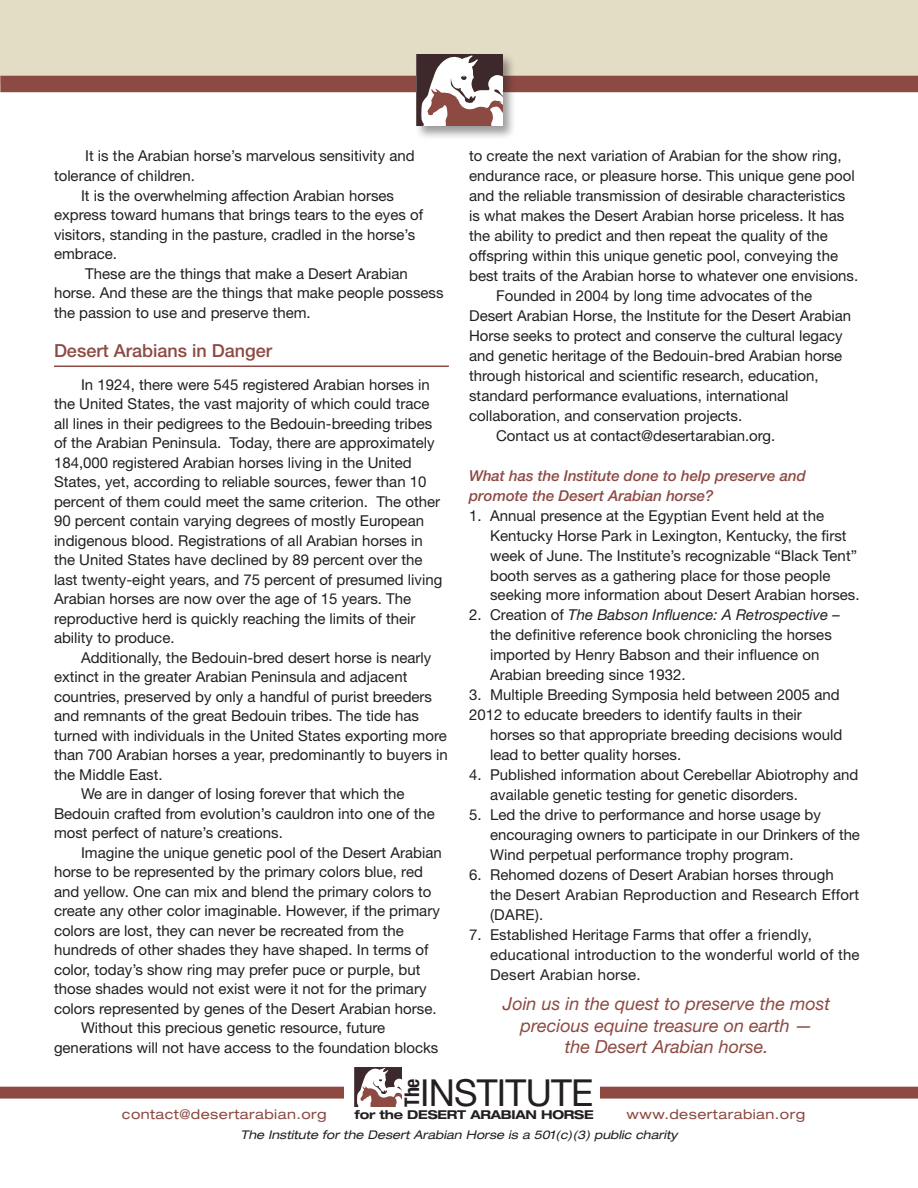
<style>
.page{position:relative;width:918px;height:1188px;background:#fff}
.page>*{position:absolute;margin:0;border:0;box-sizing:border-box;transform-origin:0 0}
.t1{font:37.2px "Helvetica Neue";letter-spacing:-.02em;color:#231f20}
.t2{font:700 condensed 20.25px "Helvetica Neue";color:#231f20}
.t3{font:italic 18px/21.5px "Helvetica Neue";color:#8d4a43;text-align:center}
.SUBHEAD{font:500 18px "Helvetica Neue";color:#8d4a43}
.Plain_Text{font:15px/19.5px "Helvetica Neue";color:#231f20}
.t4{font:italic 500 15px/20px "Helvetica Neue";color:#8d4a43}
.t5{font:italic 15px "Helvetica Neue";color:#231f20}
.t6{font:expanded 13.5px "Helvetica Neue";letter-spacing:.03em;color:#8d4a43}
.t7{font:700 expanded 12.15px "Helvetica Neue";letter-spacing:-.02em;color:#231f20}
.t8{font:italic expanded 12px "Helvetica Neue";color:#231f20}
.s1{font-style:normal}
</style>
<div class="page">
<div style="left:0;top:0;width:918px;height:82px;background:#e4ddc6"></div>
<div style="left:0;top:76px;width:918px;height:16px;background:#8d4a43"></div>
<div style="left:414px;top:52px;width:103px;height:88px;background:#231f20;opacity:.45"></div>
<svg style="left:416px;top:54px;width:86px;height:72px"></svg>
<div style="left:0;top:1087px;width:918px;height:12px;background:#8d4a43"></div>
<div style="left:345px;top:1063px;width:255px;height:66px;background:#fff"></div>
<svg style="left:354px;top:1067px;width:48px;height:40px"></svg>
<hr style="left:54px;top:366px;width:395px;height:1px;background:#8d4a43">
<p class="Plain_Text" style="left:54px;top:146px;width:362px;text-indent:31px">It is the Arabian horse’s marvelous sensitivity and tolerance of children.</p>
<p class="Plain_Text" style="left:54px;top:185px;width:371px;text-indent:27px">It is the overwhelming affection Arabian horses express toward humans that brings tears to the eyes of visitors, standing in the pasture, cradled in the horse’s embrace.</p>
<p class="Plain_Text" style="left:54px;top:263px;width:391px;text-indent:31px">These are the things that make a Desert Arabian horse. And these are the things that make people possess the passion to use and preserve them.</p>
<p class="SUBHEAD" style="left:54px;top:339px;width:220px">Desert Arabians in Danger</p>
<p class="Plain_Text" style="left:54px;top:374px;width:390px;text-indent:27px">In 1924, there were 545 registered Arabian horses in the United States, the vast majority of which could trace all lines in their pedigrees to the Bedouin-breeding tribes of the Arabian Peninsula. Today, there are approximately 184,000 registered Arabian horses living in the United States, yet, according to reliable sources, fewer than 10 percent of them could meet the same criterion. The other 90 percent contain varying degrees of mostly European indigenous blood. Registrations of all Arabian horses in the United States have declined by 89 percent over the last twenty-eight years, and 75 percent of presumed living Arabian horses are now over the age of 15 years. The reproductive herd is quickly reaching the limits of their ability to produce.</p>
<p class="Plain_Text" style="left:54px;top:647px;width:395px;text-indent:27px">Additionally, the Bedouin-bred desert horse is nearly extinct in the greater Arabian Peninsula and adjacent countries, preserved by only a handful of purist breeders and remnants of the great Bedouin tribes. The tide has turned with individuals in the United States exporting more than 700 Arabian horses a year, predominantly to buyers in the Middle East.</p>
<p class="Plain_Text" style="left:54px;top:784px;width:382px;text-indent:27px">We are in danger of losing forever that which the<br>Bedouin crafted from evolution’s cauldron into one of the most perfect of nature’s creations.</p>
<p class="Plain_Text" style="left:54px;top:843px;width:389px;text-indent:27px">Imagine the unique genetic pool of the Desert Arabian horse to be represented by the primary colors blue, red and yellow. One can mix and blend the primary colors to create any other color imaginable. However, if the primary colors are lost, they can never be recreated from the hundreds of other shades they have shaped. In terms of color, today’s show ring may prefer puce or purple, but those shades would not exist were it not for the primary colors represented by genes of the Desert Arabian horse.</p>
<p class="Plain_Text" style="left:54px;top:1018px;width:386px;text-indent:27px">Without this precious genetic resource, future generations will not have access to the foundation blocks</p>
<p class="Plain_Text" style="left:469px;top:146px;width:391px;line-height:20px">to create the next variation of Arabian for the show ring, endurance race, or pleasure horse. This unique gene pool and the reliable transmission of desirable characteristics is what makes the Desert Arabian horse priceless. It has the ability to predict and then repeat the quality of the offspring within this unique genetic pool, conveying the best traits of the Arabian horse to whatever one envisions.</p>
<p class="Plain_Text" style="left:469px;top:286px;width:383px;line-height:20px;text-indent:27px">Founded in 2004 by long time advocates of the Desert Arabian Horse, the Institute for the Desert Arabian Horse seeks to protect and conserve the cultural legacy and genetic heritage of the Bedouin-bred Arabian horse through historical and scientific research, education, standard performance evaluations, international collaboration, and conservation projects.</p>
<p class="Plain_Text" style="left:496px;top:426px;width:281px">Contact us at contact@desertarabian.org.</p>
<p class="t4" style="left:469px;top:465px;width:338px">What has the Institute done to help preserve and promote the Desert Arabian horse?</p>
<p class="Plain_Text" style="left:469px;top:505px;width:356px">1. Annual presence at the Egyptian Event held at the</p>
<p class="Plain_Text" style="left:490px;top:525px;width:371px;line-height:20px">Kentucky Horse Park in Lexington, Kentucky, the first week of June. The Institute’s recognizable “Black Tent” booth serves as a gathering place for those people seeking more information about Desert Arabian horses.</p>
<p class="t5" style="left:469px;top:606px;width:372px"><span class="s1">2. Creation of</span> The Babson Influence: A Retrospective –</p>
<p class="Plain_Text" style="left:490px;top:625px;width:343px">the definitive reference book chronicling the horses</p>
<p class="Plain_Text" style="left:490px;top:645px;width:331px;line-height:20px">imported by Henry Babson and their influence on<br>Arabian breeding since 1932.</p>
<p class="Plain_Text" style="left:469px;top:685px;width:372px">3. Multiple Breeding Symposia held between 2005 and</p>
<p class="Plain_Text" style="left:469px;top:705px;width:334px">2012 to educate breeders to identify faults in their</p>
<p class="Plain_Text" style="left:490px;top:725px;width:354px">horses so that appropriate breeding decisions would</p>
<p class="Plain_Text" style="left:490px;top:745px;width:193px">lead to better quality horses.</p>
<p class="Plain_Text" style="left:490px;top:765px;width:370px;line-height:20px;text-indent:-21px">4. Published information about Cerebellar Abiotrophy and available genetic testing for genetic disorders.</p>
<p class="Plain_Text" style="left:490px;top:804px;width:371px;line-height:20px;text-indent:-21px">5. Led the drive to performance and horse usage by encouraging owners to participate in our Drinkers of the<br>Wind perpetual performance trophy program.</p>
<p class="Plain_Text" style="left:490px;top:864px;width:371px;line-height:20px;text-indent:-21px">6. Rehomed dozens of Desert Arabian horses through<br>the Desert Arabian Reproduction and Research Effort (DARE).</p>
<p class="Plain_Text" style="left:469px;top:924px;width:344px">7. Established Heritage Farms that offer a friendly,</p>
<p class="Plain_Text" style="left:490px;top:944px;width:371px;line-height:20px">educational introduction to the wonderful world of the<br>Desert Arabian horse.</p>
<p class="t3" style="left:503px;top:993px;width:329px">Join us in the quest to preserve the most precious equine treasure on earth —<br>the Desert Arabian horse.</p>
<h2 class="t2" style="left:400px;top:1107px;width:30px;rotate:-90deg">The</h2>
<p class="t8" style="left:241px;top:1128px;width:438px">The Institute for the Desert Arabian Horse is a 501(c)(3) public charity</p>
<h1 class="t1" style="left:420px;top:1071px;width:175px">INSTITUTE</h1>
<p class="t7" style="left:355px;top:1107px;width:240px">for the DESERT ARABIAN HORSE</p>
<p class="t6" style="left:122px;top:1106px;width:206px">contact@desertarabian.org</p>
<p class="t6" style="left:627px;top:1106px;width:180px">www.desertarabian.org</p>
</div>
